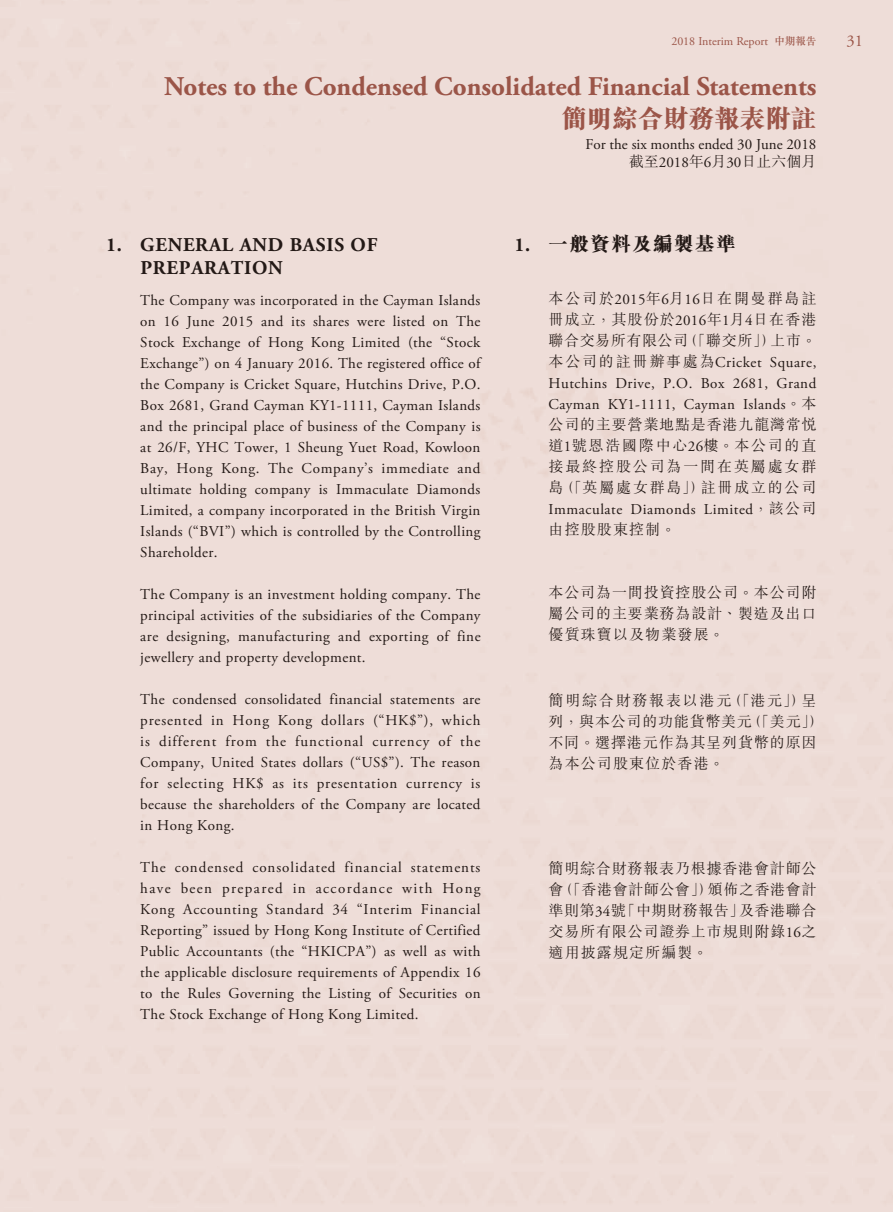
<style>
.page{position:relative;width:893px;height:1212px;background:#fff}
.page>*{position:absolute;margin:0;border:0;box-sizing:border-box;transform-origin:0 0}
.t1{font:700 27px "Adobe Garamond Pro";color:#9b5548}
.t2{font:800 25.5px "M Sung HK";color:#9b5548}
.t3{font:700 19.5px/22.5px "Adobe Garamond Pro";letter-spacing:.04em;color:#231916}
.t4{font:800 19.5px "M Sung HK";letter-spacing:.075em;color:#231916}
.t5{font:16.5px "Adobe Garamond Pro";color:#9b5548}
.t6{font:15px/21px "Adobe Garamond Pro";letter-spacing:.025em;color:#231916;text-align:justify}
.t7{font:300 15px/21px "M Sung HK";letter-spacing:.06em;color:#231916;text-align:justify}
.t8{font:15px "Adobe Garamond Pro";color:#231916}
.t9{font:12px "Adobe Garamond Pro";letter-spacing:-.005em;color:#9b5548}
.s1{font-family:"M Sung HK";font-weight:500;font-size:10.5px}
.s2{font-family:"Adobe Garamond Pro";font-weight:400}
.s3{font-family:"Adobe Garamond Pro";font-weight:700}
.s4{font-family:"M Sung HK";font-weight:300}
</style>
<div class="page">
<p class="t9" style="left:671px;top:34px;width:147px">2018 Interim Report <span class="s1">中期報告</span></p>
<p class="t5" style="left:846px;top:30px;width:18px">31</p>
<h1 class="t1" style="left:164px;top:70px;width:654px">Notes to the Condensed Consolidated Financial Statements</h1>
<h2 class="t2" style="left:561px;top:101px;width:256px">簡明綜合財務報表附註</h2>
<p class="t8" style="left:586px;top:136px;width:232px">For the six months ended 30 June 2018</p>
<p class="t7" style="left:629px;top:151px;width:189px">截至<span class="s2">2018</span>年<span class="s2">6</span>月<span class="s2">30</span>日止六個月</p>
<h3 class="t3" style="left:140px;top:234px;width:238px;text-indent:-34px">1. GENERAL AND BASIS OF<br>PREPARATION</h3>
<p class="t6" style="left:140px;top:290px;width:342px">The Company was incorporated in the Cayman Islands on 16 June 2015 and its shares were listed on The Stock Exchange of Hong Kong Limited (the “Stock Exchange”) on 4 January 2016. The registered office of the Company is Cricket Square, Hutchins Drive, P.O.<br>Box 2681, Grand Cayman KY1-1111, Cayman Islands and the principal place of business of the Company is at 26/F, YHC Tower, 1 Sheung Yuet Road, Kowloon Bay, Hong Kong. The Company’s immediate and ultimate holding company is Immaculate Diamonds Limited, a company incorporated in the British Virgin Islands (“BVI”) which is controlled by the Controlling Shareholder.</p>
<p class="t6" style="left:140px;top:584px;width:342px">The Company is an investment holding company. The principal activities of the subsidiaries of the Company are designing, manufacturing and exporting of fine jewellery and property development.</p>
<p class="t6" style="left:140px;top:689px;width:342px">The condensed consolidated financial statements are presented in Hong Kong dollars (“HK$”), which is different from the functional currency of the Company, United States dollars (“US$”). The reason for selecting HK$ as its presentation currency is because the shareholders of the Company are located in Hong Kong.</p>
<p class="t6" style="left:140px;top:857px;width:342px">The condensed consolidated financial statements have been prepared in accordance with Hong Kong Accounting Standard 34 “Interim Financial Reporting” issued by Hong Kong Institute of Certified Public Accountants (the “HKICPA”) as well as with the applicable disclosure requirements of Appendix 16 to the Rules Governing the Listing of Securities on The Stock Exchange of Hong Kong Limited.</p>
<h3 class="t4" style="left:514px;top:231px;width:223px"><span class="s3">1.</span> 一般資料及編製基準</h3>
<p class="t7" style="left:549px;top:287px;width:269px">本公司於<span class="s2">2015</span>年<span class="s2">6</span>月<span class="s2">16</span>日在開曼群島註冊成立，其股份於<span class="s2">2016</span>年<span class="s2">1</span>月<span class="s2">4</span>日在香港聯合交易所有限公司（「聯交所」）上市。</p>
<p class="t6" style="left:549px;top:352px;width:269px"><span class="s4">本公司的註冊辦事處為</span>Cricket Square, Hutchins Drive, P.O. Box 2681, Grand Cayman KY1-1111, Cayman Islands<span class="s4">。本</span></p>
<p class="t7" style="left:549px;top:413px;width:269px">公司的主要營業地點是香港九龍灣常悅道<span class="s2">1</span>號恩浩國際中心<span class="s2">26</span>樓。本公司的直接最終控股公司為一間在英屬處女群島（「英屬處女群島」）註冊成立的公司</p>
<p class="t6" style="left:549px;top:499px;width:269px">Immaculate Diamonds Limited<span class="s4">，該公司</span></p>
<p class="t7" style="left:549px;top:518px;width:129px">由控股股東控制。</p>
<p class="t7" style="left:549px;top:581px;width:269px">本公司為一間投資控股公司。本公司附屬公司的主要業務為設計、製造及出口優質珠寶以及物業發展。</p>
<p class="t7" style="left:549px;top:689px;width:277px;text-align:left">簡明綜合財務報表以港元（「港元」）呈列，與本公司的功能貨幣美元（「美元」）不同。選擇港元作為其呈列貨幣的原因為本公司股東位於香港。</p>
<p class="t7" style="left:549px;top:857px;width:269px">簡明綜合財務報表乃根據香港會計師公會（「香港會計師公會」）頒佈之香港會計準則第<span class="s2">34</span>號「中期財務報告」及香港聯合交易所有限公司證券上市規則附錄<span class="s2">16</span>之適用披露規定所編製。</p>
</div>
